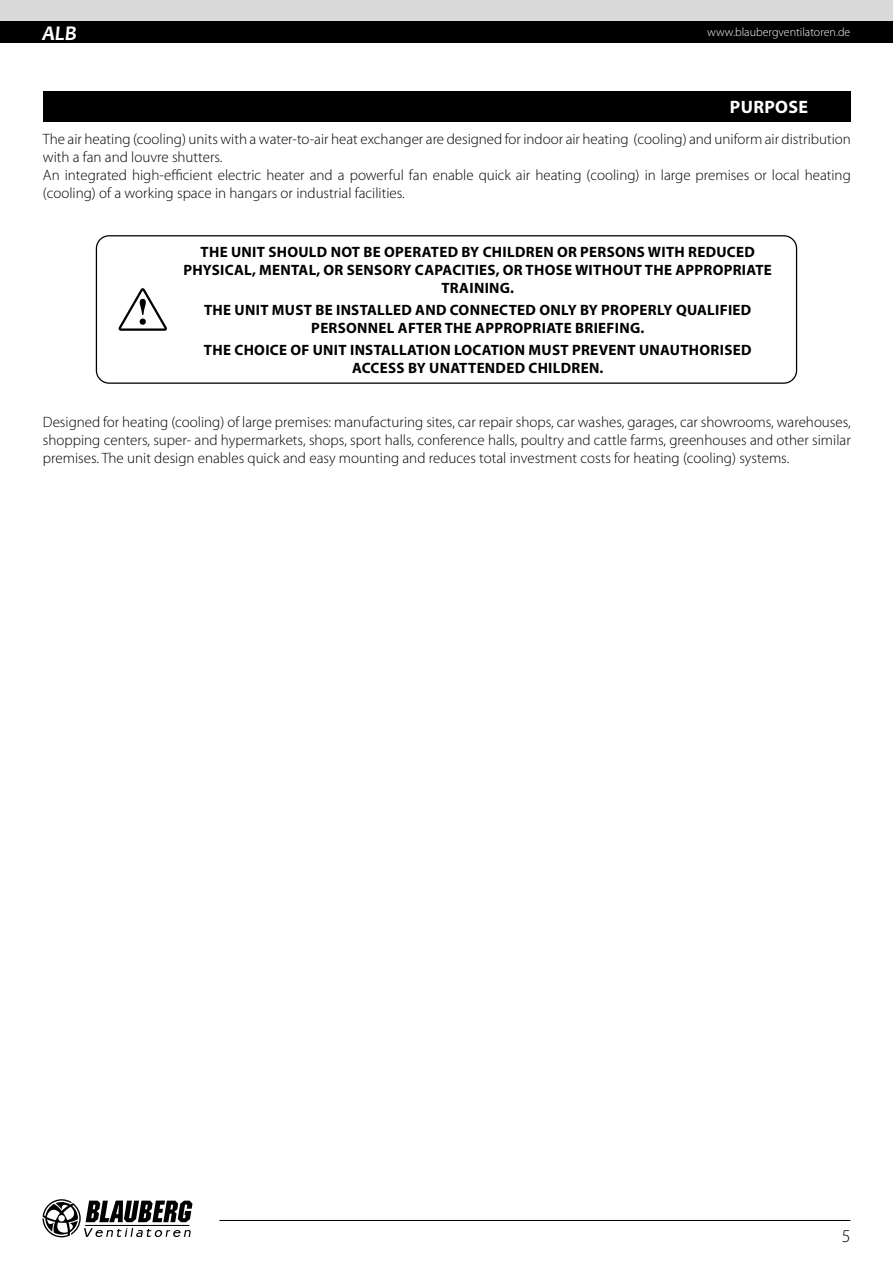
<style>
.page{position:relative;width:893px;height:1263px;background:#fff}
.page>*{position:absolute;margin:0;border:0;box-sizing:border-box;transform-origin:0 0}
.t1{font:italic 700 21px "Candara";color:#fff}
.t2{font:700 18px "Myriad Pro";letter-spacing:.02em;color:#fff}
.t3{font:300 18px "Myriad Pro";color:#000}
.t4{font:300 15px/18px "Myriad Pro";color:#000}
.t5{font:700 15px/18px "Myriad Pro";letter-spacing:.02em;color:#000;text-align:center}
.t6{font:300 12px "Myriad Pro";color:#fff}
</style>
<div class="page">
<div style="left:0;top:0;width:893px;height:21px;background:#dadada"></div>
<div style="left:0;top:21px;width:893px;height:22px;background:#000"></div>
<svg style="left:43px;top:1199px;width:149px;height:38px"></svg>
<hr style="left:219px;top:1220px;width:631px;height:1px;background:#000">
<div style="left:43px;top:91px;width:808px;height:31px;background:#000"></div>
<div style="left:96px;top:235px;width:701px;height:149px;border:1px solid #000;border-radius:13px"></div>
<svg style="left:118px;top:288px;width:49px;height:43px"></svg>
<h1 class="t1" style="left:43px;top:20px;width:36px">ALB</h1>
<p class="t6" style="left:707px;top:26px;width:145px">www.blaubergventilatoren.de</p>
<p class="t2" style="left:730px;top:95px;width:80px">PURPOSE</p>
<p class="t4" style="left:43px;top:130px;width:809px">The air heating (cooling) units with a water-to-air heat exchanger are designed for indoor air heating (cooling) and uniform air distribution with a fan and louvre shutters.<br>An integrated high-efficient electric heater and a powerful fan enable quick air heating (cooling) in large premises or local heating (cooling) of a working space in hangars or industrial facilities.</p>
<p class="t5" style="left:183px;top:242px;width:590px">THE UNIT SHOULD NOT BE OPERATED BY CHILDREN OR PERSONS WITH REDUCED<br>PHYSICAL, MENTAL, OR SENSORY CAPACITIES, OR THOSE WITHOUT THE APPROPRIATE<br>TRAINING.</p>
<p class="t5" style="left:204px;top:301px;width:549px">THE UNIT MUST BE INSTALLED AND CONNECTED ONLY BY PROPERLY QUALIFIED<br>PERSONNEL AFTER THE APPROPRIATE BRIEFING.</p>
<p class="t5" style="left:204px;top:341px;width:549px">THE CHOICE OF UNIT INSTALLATION LOCATION MUST PREVENT UNAUTHORISED<br>ACCESS BY UNATTENDED CHILDREN.</p>
<p class="t4" style="left:43px;top:413px;width:809px;text-align:justify">Designed for heating (cooling) of large premises: manufacturing sites, car repair shops, car washes, garages, car showrooms, warehouses, shopping centers, super- and hypermarkets, shops, sport halls, conference halls, poultry and cattle farms, greenhouses and other similar premises. The unit design enables quick and easy mounting and reduces total investment costs for heating (cooling) systems.</p>
<p class="t3" style="left:842px;top:1226px;width:10px">5</p>
</div>
